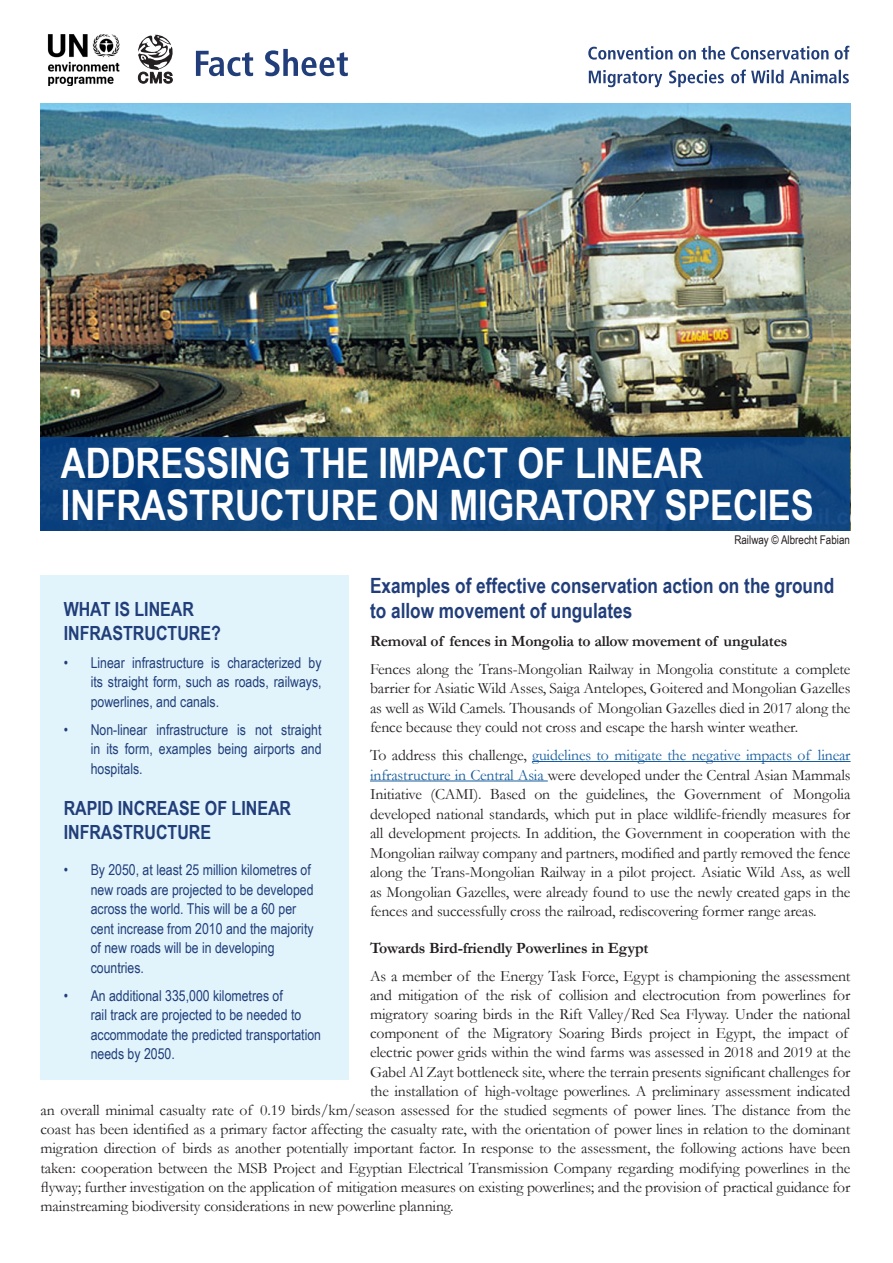
<style>
.page{position:relative;width:893px;height:1263px;background:#fff}
.page>*{position:absolute;margin:0;border:0;box-sizing:border-box;transform-origin:0 0}
.t1{font:700 42px "Arial Narrow";color:#fff}
.Head_2_Fact_Sheet{font:700 21px/25.2px "Arial Narrow";color:#213e7a}
.Head_Key_Message{font:700 19.5px/24px "Arial Narrow";color:#213e7a}
.Head_2_Fact_Sheet-2{font:15.75px/19.5px "Garamond";letter-spacing:-.01em;color:#231f20;text-align:justify}
.Head_2_Fact_Sheet-3{font:700 15.75px "Garamond";letter-spacing:-.01em;color:#231f20}
.t2{font:15px/19.5px "Arial Narrow";color:#213e7a;text-align:justify}
.BU_Fact_Sheet{font:12px "Arial Narrow";color:#231f20}
.s1{color:#175d9e}
</style>
<div class="page">
<div style="left:40px;top:576px;width:309px;height:504px;background:#e1f4fc"></div>
<hr style="left:532px;top:761px;width:319px;height:1px;background:#175d9e">
<hr style="left:370px;top:780px;width:178px;height:1px;background:#175d9e">
<svg style="left:589px;top:70px;width:260px;height:17px"></svg>
<svg style="left:588px;top:46px;width:261px;height:14px"></svg>
<img style="left:40px;top:103px;width:810px;height:428px">
<div style="left:40px;top:437px;width:810px;height:93px;background:#104680"></div>
<svg style="left:138px;top:35px;width:35px;height:48px"></svg>
<img style="left:47px;top:34px;width:73px;height:51px">
<svg style="left:196px;top:49px;width:152px;height:27px"></svg>
<p class="t1" style="left:61px;top:432px;width:644px">ADDRESSING THE IMPACT OF LINEAR</p>
<p class="t1" style="left:61px;top:474px;width:754px">INFRASTRUCTURE ON MIGRATORY SPECIES</p>
<p class="BU_Fact_Sheet" style="left:734px;top:531px;width:117px">Railway © Albrecht Fabian</p>
<p class="Head_2_Fact_Sheet" style="left:370px;top:571px;width:466px">Examples of effective conservation action on the ground to allow movement of ungulates</p>
<p class="Head_2_Fact_Sheet-3" style="left:370px;top:630px;width:419px">Removal of fences in Mongolia to allow movement of ungulates</p>
<p class="Head_2_Fact_Sheet-2" style="left:370px;top:659px;width:482px">Fences along the Trans-Mongolian Railway in Mongolia constitute a complete barrier for Asiatic Wild Asses, Saiga Antelopes, Goitered and Mongolian Gazelles as well as Wild Camels. Thousands of Mongolian Gazelles died in 2017 along the fence because they could not cross and escape the harsh winter weather.</p>
<p class="Head_2_Fact_Sheet-2" style="left:370px;top:745px;width:482px">To address this challenge, <span class="s1">guidelines to mitigate the negative impacts of linear infrastructure in Central Asia</span> were developed under the Central Asian Mammals Initiative (CAMI). Based on the guidelines, the Government of Mongolia developed national standards, which put in place wildlife-friendly measures for all development projects. In addition, the Government in cooperation with the Mongolian railway company and partners, modified and partly removed the fence along the Trans-Mongolian Railway in a pilot project. Asiatic Wild Ass, as well as Mongolian Gazelles, were already found to use the newly created gaps in the fences and successfully cross the railroad, rediscovering former range areas.</p>
<p class="Head_2_Fact_Sheet-3" style="left:370px;top:937px;width:280px">Towards Bird-friendly Powerlines in Egypt</p>
<p class="Head_2_Fact_Sheet-2" style="left:370px;top:965px;width:482px">As a member of the Energy Task Force, Egypt is championing the assessment</p>
<p class="Head_2_Fact_Sheet-2" style="left:370px;top:985px;width:482px">and mitigation of the risk of collision and electrocution from powerlines for</p>
<p class="Head_2_Fact_Sheet-2" style="left:370px;top:1004px;width:482px">migratory soaring birds in the Rift Valley/Red Sea Flyway. Under the national</p>
<p class="Head_2_Fact_Sheet-2" style="left:370px;top:1023px;width:480px">component of the Migratory Soaring Birds project in Egypt, the impact of</p>
<p class="Head_2_Fact_Sheet-2" style="left:370px;top:1042px;width:482px">electric power grids within the wind farms was assessed in 2018 and 2019 at the</p>
<p class="Head_2_Fact_Sheet-2" style="left:370px;top:1061px;width:482px">Gabel Al Zayt bottleneck site, where the terrain presents significant challenges for</p>
<p class="Head_2_Fact_Sheet-2" style="left:370px;top:1081px;width:482px">the installation of high-voltage powerlines. A preliminary assessment indicated</p>
<p class="Head_2_Fact_Sheet-2" style="left:40px;top:1100px;width:812px">an overall minimal casualty rate of 0.19 birds/km/season assessed for the studied segments of power lines. The distance from the</p>
<p class="Head_2_Fact_Sheet-2" style="left:40px;top:1119px;width:811px">coast has been identified as a primary factor affecting the casualty rate, with the orientation of power lines in relation to the dominant</p>
<p class="Head_2_Fact_Sheet-2" style="left:40px;top:1138px;width:811px">migration direction of birds as another potentially important factor. In response to the assessment, the following actions have been</p>
<p class="Head_2_Fact_Sheet-2" style="left:40px;top:1157px;width:811px">taken: cooperation between the MSB Project and Egyptian Electrical Transmission Company regarding modifying powerlines in the</p>
<p class="Head_2_Fact_Sheet-2" style="left:40px;top:1177px;width:811px">flyway; further investigation on the application of mitigation measures on existing powerlines; and the provision of practical guidance for</p>
<p class="Head_2_Fact_Sheet-2" style="left:40px;top:1196px;width:415px">mainstreaming biodiversity considerations in new powerline planning.</p>
<p class="Head_Key_Message" style="left:64px;top:596px;width:159px">WHAT IS LINEAR<br>INFRASTRUCTURE?</p>
<p class="t2" style="left:91px;top:652px;width:232px;text-indent:-27px">• Linear infrastructure is characterized by its straight form, such as roads, railways, powerlines, and canals.</p>
<p class="t2" style="left:91px;top:719px;width:232px;text-indent:-27px">• Non-linear infrastructure is not straight in its form, examples being airports and hospitals.</p>
<p class="Head_Key_Message" style="left:64px;top:795px;width:229px">RAPID INCREASE OF LINEAR<br>INFRASTRUCTURE</p>
<p class="t2" style="left:91px;top:859px;width:224px;text-align:left;text-indent:-27px">• By 2050, at least 25 million kilometres of new roads are projected to be developed across the world. This will be a 60 per cent increase from 2010 and the majority of new roads will be in developing countries.</p>
<p class="t2" style="left:91px;top:985px;width:232px;text-align:left;text-indent:-27px">• An additional 335,000 kilometres of<br>rail track are projected to be needed to accommodate the predicted transportation needs by 2050.</p>
</div>
